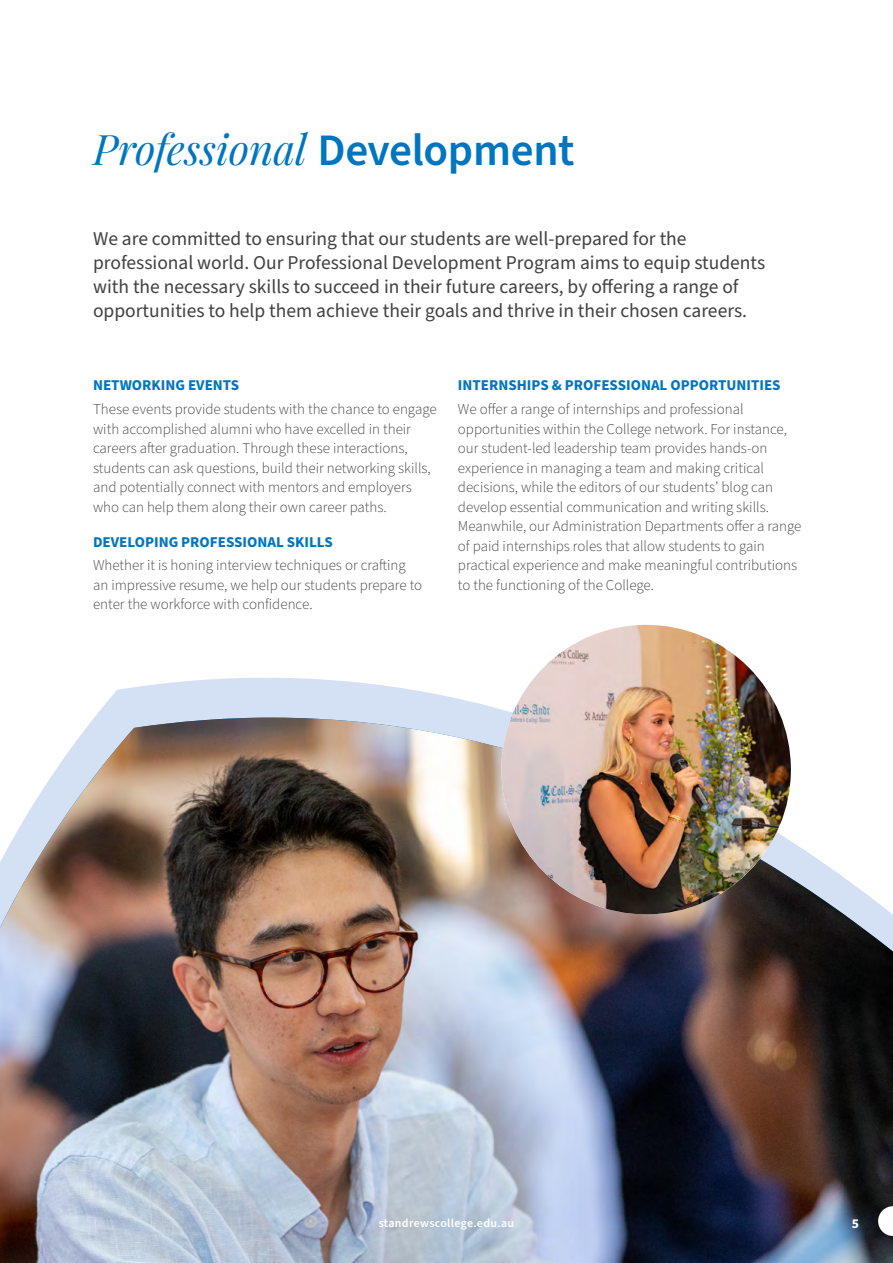
<style>
.page{position:relative;width:893px;height:1263px;background:#fff}
.page>*{position:absolute;margin:0;border:0;box-sizing:border-box;transform-origin:0 0}
.t1{font:italic 42px "Playfair Display";letter-spacing:-.005em;color:#0076c0}
.t2{font:19.5px/24px "Source Sans Pro";color:#414042}
.t3{font:300 15px/19.5px "Source Sans Pro";color:#414042}
.t4{font:700 15px "Source Sans Pro";color:#0076c0}
.t5{font:700 13.5px "Source Sans Pro";color:#fff}
.t6{font:600 12px "Source Sans Pro";letter-spacing:.025em;color:#fff}
.s1{font-family:"Source Sans Pro";font-weight:600;font-style:normal;font-size:45px}
</style>
<div class="page">
<svg style="left:94px;top:624px;width:688px;height:94px"></svg>
<img style="left:0;top:718px;width:893px;height:545px">
<img style="left:501px;top:625px;width:290px;height:289px;border-radius:145px">
<svg style="left:878px;top:1206px;width:14px;height:30px"></svg>
<hr style="left:892px;top:1206px;width:1px;height:30px;background:#fff">
<h1 class="t1" style="left:93px;top:117px;width:483px">Professional <span class="s1">Development</span></h1>
<p class="t2" style="left:93px;top:227px;width:674px">We are committed to ensuring that our students are well-prepared for the professional world. Our Professional Development Program aims to equip students with the necessary skills to succeed in their future careers, by offering a range of opportunities to help them achieve their goals and thrive in their chosen careers.</p>
<p class="t4" style="left:93px;top:375px;width:148px">NETWORKING EVENTS</p>
<p class="t3" style="left:93px;top:400px;width:345px">These events provide students with the chance to engage with accomplished alumni who have excelled in their careers after graduation. Through these interactions, students can ask questions, build their networking skills, and potentially connect with mentors and employers who can help them along their own career paths.</p>
<p class="t4" style="left:93px;top:531px;width:241px">DEVELOPING PROFESSIONAL SKILLS</p>
<p class="t3" style="left:93px;top:556px;width:331px">Whether it is honing interview techniques or crafting an impressive resume, we help our students prepare to enter the workforce with confidence.</p>
<p class="t4" style="left:458px;top:375px;width:324px">INTERNSHIPS &amp; PROFESSIONAL OPPORTUNITIES</p>
<p class="t3" style="left:458px;top:400px;width:345px">We offer a range of internships and professional opportunities within the College network. For instance, our student-led leadership team provides hands-on experience in managing a team and making critical decisions, while the editors of our students’ blog can develop essential communication and writing skills.<br>Meanwhile, our Administration Departments offer a range of paid internships roles that allow students to gain practical experience and make meaningful contributions to the functioning of the College.</p>
<p class="t6" style="left:379px;top:1215px;width:137px">standrewscollege.edu.au</p>
<p class="t5" style="left:852px;top:1214px;width:9px">5</p>
</div>
